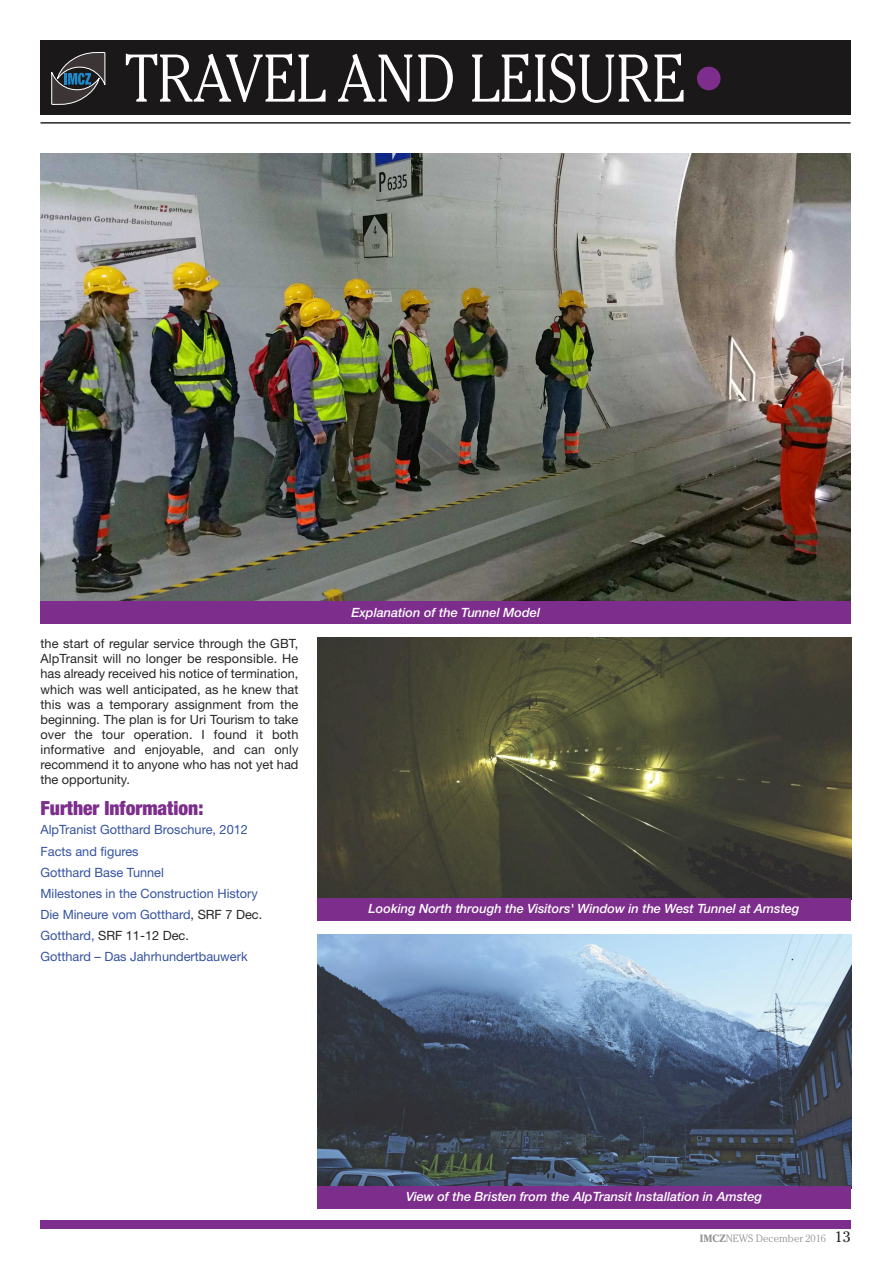
<style>
.page{position:relative;width:893px;height:1263px;background:#fff}
.page>*{position:absolute;margin:0;border:0;box-sizing:border-box;transform-origin:0 0}
.t1{font:300 66.9px "Cheltenham";color:#fff;scale:.87 1}
.t2{font:900 condensed 19.5px "Helvetica Neue";color:#7d2d8c}
.t3{font:12.75px/15.1px "Helvetica Neue";color:#272627;text-align:justify}
.t4{font:12.75px/21.1px "Helvetica Neue";color:#3553a1}
.t5{font:italic 500 12.75px "Helvetica Neue";color:#fff}
.t6{font:300 10.5px "Cheltenham";color:#939393}
.s1{font-family:"Helvetica Neue";font-weight:900;font-stretch:condensed;font-size:66.3px;color:#7d2d8c}
.s2{color:#272627}
.s3{font-weight:700}
.s4{font-weight:400;font-size:15px;color:#272627}
</style>
<div class="page">
<img style="left:41px;top:153px;width:810px;height:465px">
<div style="left:40px;top:601px;width:810px;height:23px;background:#7d2d8c"></div>
<div style="left:40px;top:1220px;width:810px;height:9px;background:#7d2d8c"></div>
<div style="left:40px;top:41px;width:810px;height:74px;background:#1b1819"></div>
<svg style="left:51px;top:52px;width:54px;height:53px"></svg>
<hr style="left:40px;top:122px;width:810px;height:2px;background:#272627">
<img style="left:317px;top:638px;width:534px;height:260px">
<div style="left:317px;top:898px;width:534px;height:23px;background:#7d2d8c"></div>
<img style="left:317px;top:935px;width:534px;height:251px">
<div style="left:317px;top:1186px;width:534px;height:22px;background:#7d2d8c"></div>
<h1 class="t1" style="left:126px;top:52px;width:691px">TRAVEL AND LEISURE<span class="s1">•</span></h1>
<p class="t3" style="left:40px;top:637px;width:259px">the start of regular service through the GBT, AlpTransit will no longer be responsible. He has already received his notice of termination, which was well anticipated, as he knew that this was a temporary assignment from the beginning. The plan is for Uri Tourism to take over the tour operation. I found it both informative and enjoyable, and can only recommend it to anyone who has not yet had the opportunity.</p>
<h2 class="t2" style="left:40px;top:801px;width:164px">Further Information:</h2>
<p class="t4" style="left:40px;top:820px;width:223px">AlpTranist Gotthard Broschure, 2012<br>Facts and figures<br>Gotthard Base Tunnel<br>Milestones in the Construction History<br>Die Mineure vom Gotthard<span class="s2">, SRF 7 Dec.<br></span>Gotthard, <span class="s2">SRF 11-12 Dec.<br></span>Gotthard – Das Jahrhundertbauwerk</p>
<p class="t5" style="left:352px;top:607px;width:190px">Explanation of the Tunnel Model</p>
<p class="t5" style="left:369px;top:904px;width:432px">Looking North through the Visitors' Window in the West Tunnel at Amsteg</p>
<p class="t5" style="left:406px;top:1192px;width:358px">View of the Bristen from the AlpTransit Installation in Amsteg</p>
<p class="t6" style="left:700px;top:1234px;width:152px"><span class="s3">IMCZ</span>NEWS December 2016 <span class="s4">13</span></p>
</div>
